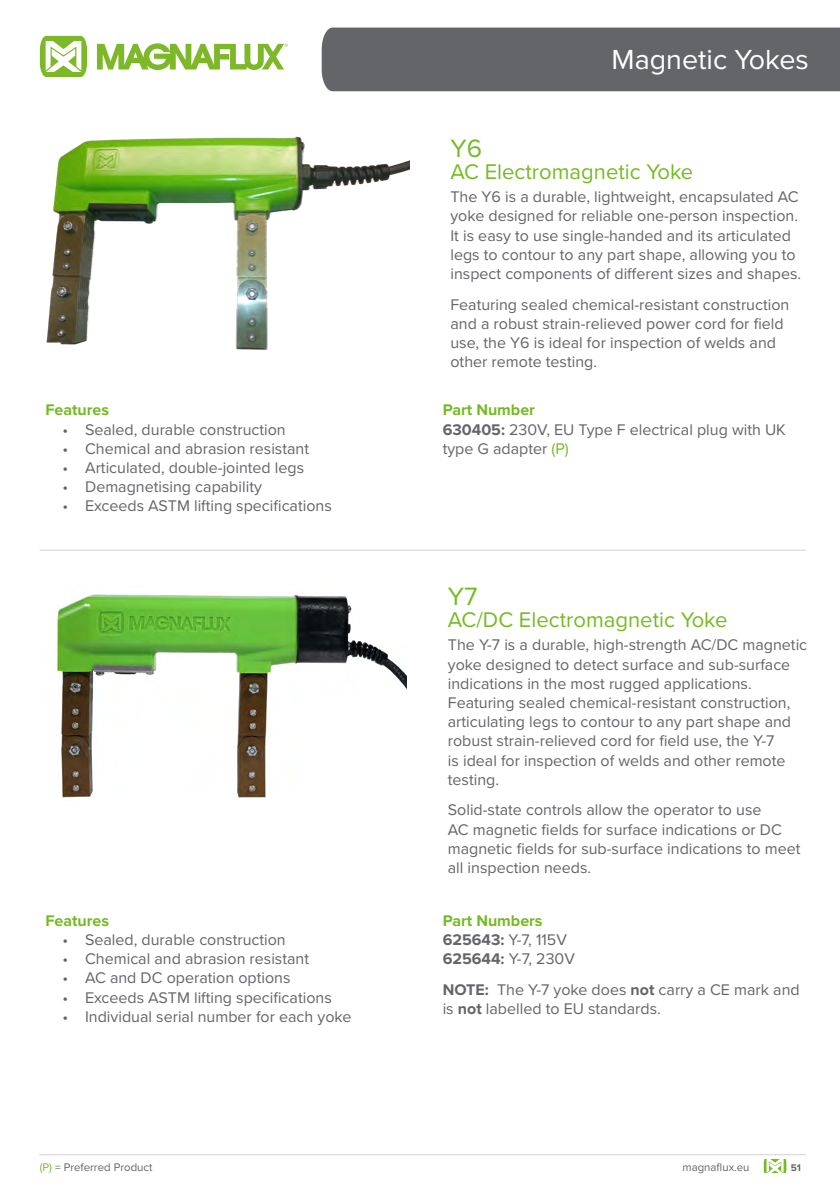
<style>
.page{position:relative;width:840px;height:1191px;background:#fff}
.page>*{position:absolute;margin:0;border:0;box-sizing:border-box;transform-origin:0 0}
.t1{font:28.6px "Proxima Nova";color:#fff}
.t2{font:26px "Proxima Nova";color:#74bb23}
.t3{font:22px "Proxima Nova";color:#74bb23}
.t4{font:16px/19.2px "Proxima Nova";color:#636569}
.t5{font:700 16px "Proxima Nova";color:#74bb23}
.t6{font:11.4px "Proxima Nova";color:#636569}
.t7{font:700 10px "Proxima Nova";color:#636569}
.s1{font-weight:700;color:#74bb23}
.s2{font-weight:700}
.s3{color:#74bb23}
</style>
<div class="page">
<svg style="left:97px;top:43px;width:190px;height:27px"></svg>
<svg style="left:40px;top:36px;width:47px;height:41px"></svg>
<svg style="left:763px;top:1159px;width:22px;height:13px"></svg>
<hr style="left:39px;top:1154px;width:766px;height:1px;background:#d0d2d2">
<div style="left:321px;top:28px;width:518px;height:63px;background:#636569"></div>
<img style="left:46px;top:136px;width:363px;height:213px">
<hr style="left:40px;top:549px;width:765px;height:1px;background:#d0d2d2">
<img style="left:55px;top:594px;width:351px;height:204px">
<h1 class="t1" style="left:611px;top:38px;width:198px">Magnetic Yokes</h1>
<p class="t5" style="left:45px;top:398px;width:65px">Features</p>
<p class="t4" style="left:62px;top:419px;width:225px">• Sealed, durable construction</p>
<p class="t4" style="left:62px;top:438px;width:248px">• Chemical and abrasion resistant</p>
<p class="t4" style="left:62px;top:457px;width:243px">• Articulated, double-jointed legs</p>
<p class="t4" style="left:62px;top:476px;width:201px">• Demagnetising capability</p>
<p class="t4" style="left:62px;top:496px;width:271px">• Exceeds ASTM lifting specifications</p>
<p class="t5" style="left:45px;top:908px;width:65px">Features</p>
<p class="t4" style="left:62px;top:929px;width:225px">• Sealed, durable construction</p>
<p class="t4" style="left:62px;top:948px;width:248px">• Chemical and abrasion resistant</p>
<p class="t4" style="left:62px;top:967px;width:229px">• AC and DC operation options</p>
<p class="t4" style="left:62px;top:987px;width:271px">• Exceeds ASTM lifting specifications</p>
<p class="t4" style="left:62px;top:1006px;width:290px">• Individual serial number for each yoke</p>
<h2 class="t2" style="left:450px;top:129px;width:33px">Y6</h2>
<h3 class="t3" style="left:450px;top:155px;width:244px">AC Electromagnetic Yoke</h3>
<p class="t4" style="left:450px;top:187px;width:352px">The Y6 is a durable, lightweight, encapsulated AC yoke designed for reliable one-person inspection.<br>It is easy to use single-handed and its articulated legs to contour to any part shape, allowing you to inspect components of different sizes and shapes.</p>
<p class="t4" style="left:450px;top:294px;width:340px">Featuring sealed chemical-resistant construction and a robust strain-relieved power cord for field use, the Y6 is ideal for inspection of welds and other remote testing.</p>
<p class="t4" style="left:442px;top:400px;width:344px"><span class="s1">Part Number<br></span><span class="s2">630405:</span> 230V, EU Type F electrical plug with UK type G adapter <span class="s3">(P)</span></p>
<h2 class="t2" style="left:447px;top:576px;width:31px">Y7</h2>
<h3 class="t3" style="left:447px;top:603px;width:281px">AC/DC Electromagnetic Yoke</h3>
<p class="t4" style="left:447px;top:634px;width:360px">The Y-7 is a durable, high-strength AC/DC magnetic yoke designed to detect surface and sub-surface indications in the most rugged applications.<br>Featuring sealed chemical-resistant construction, articulating legs to contour to any part shape and robust strain-relieved cord for field use, the Y-7<br>is ideal for inspection of welds and other remote testing.</p>
<p class="t4" style="left:447px;top:799px;width:354px">Solid-state controls allow the operator to use<br>AC magnetic fields for surface indications or DC magnetic fields for sub-surface indications to meet all inspection needs.</p>
<p class="t4" style="left:442px;top:910px;width:134px"><span class="s1">Part Numbers<br></span><span class="s2">625643:</span> Y-7, 115V<br><span class="s2">625644:</span> Y-7, 230V</p>
<p class="t4" style="left:442px;top:979px;width:358px"><span class="s2">NOTE:</span> The Y-7 yoke does <span class="s2">not</span> carry a CE mark and is <span class="s2">not</span> labelled to EU standards.</p>
<p class="t6" style="left:40px;top:1159px;width:114px"><span class="s3">(P)</span> = Preferred Product</p>
<p class="t6" style="left:682px;top:1159px;width:68px">magnaflux.eu</p>
<p class="t7" style="left:790px;top:1160px;width:12px">51</p>
</div>
